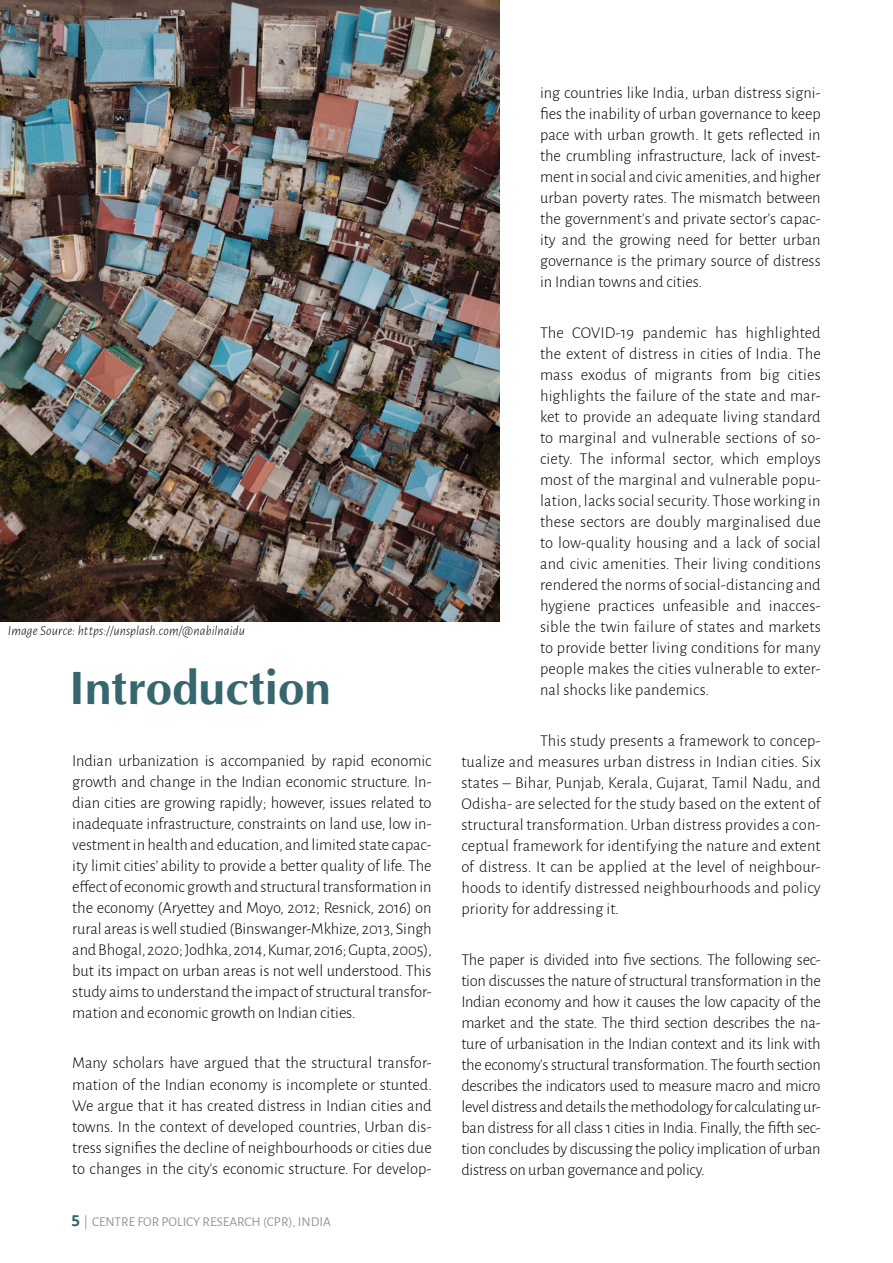
<style>
.page{position:relative;width:893px;height:1263px;background:#fff}
.page>*{position:absolute;margin:0;border:0;box-sizing:border-box;transform-origin:0 0}
.t1{font:700 47.55px "Optima";color:#37676e}
.t2{font:300 16.5px/21px "Alegreya Sans";color:#000;text-align:justify}
.t3{font:italic 300 13.5px "Alegreya Sans";letter-spacing:.01em;color:#000}
.t4{font:13.5px "Alegreya Sans";color:#939598}
.s1{font-family:"Open Sans";font-weight:700;font-size:15px;color:#37676e}
</style>
<div class="page">
<img style="left:0;top:0;width:500px;height:621px">
<p class="t3" style="left:8px;top:622px;width:239px">Image Source: https://unsplash.com/@nabilnaidu</p>
<h1 class="t1" style="left:69px;top:662px;width:263px">I ntroduction</h1>
<p class="t2" style="left:72px;top:749px;width:361px">Indian urbanization is accompanied by rapid economic growth and change in the Indian economic structure. In&shy;dian cities are growing rapidly; however, issues related to inadequate infrastructure, constraints on land use, low in&shy;vestment in health and education, and limited state capac&shy;ity limit cities’ ability to provide a better quality of life. The effect of economic growth and structural transformation in the economy (Aryettey and Moyo, 2012; Resnick, 2016) on rural areas is well studied (Binswanger-Mkhize, 2013, Singh and Bhogal, 2020; Jodhka, 2014, Kumar, 2016; Gupta, 2005), but its impact on urban areas is not well understood. This study aims to understand the impact of structural transfor&shy;mation and economic growth on Indian cities.</p>
<p class="t2" style="left:72px;top:1052px;width:361px">Many scholars have argued that the structural transfor&shy;mation of the Indian economy is incomplete or stunted.<br>We argue that it has created distress in Indian cities and towns. In the context of developed countries, Urban dis&shy;tress signifies the decline of neighbourhoods or cities due to changes in the city’s economic structure. For develop-</p>
<p class="t4" style="left:71px;top:1212px;width:261px"><span class="s1">5</span> | CENTRE FOR POLICY RESEARCH (CPR), INDIA</p>
<p class="t2" style="left:540px;top:82px;width:282px">ing countries like India, urban distress signi&shy;fies the inability of urban governance to keep pace with urban growth. It gets reflected in the crumbling infrastructure, lack of invest&shy;ment in social and civic amenities, and higher urban poverty rates. The mismatch between the government’s and private sector’s capac&shy;ity and the growing need for better urban governance is the primary source of distress in Indian towns and cities.</p>
<p class="t2" style="left:540px;top:322px;width:282px">The COVID-19 pandemic has highlighted the extent of distress in cities of India. The mass exodus of migrants from big cities highlights the failure of the state and mar&shy;ket to provide an adequate living standard to marginal and vulnerable sections of so&shy;ciety. The informal sector, which employs most of the marginal and vulnerable popu&shy;lation, lacks social security. Those working in these sectors are doubly marginalised due to low-quality housing and a lack of social and civic amenities. Their living conditions rendered the norms of social-distancing and hygiene practices unfeasible and inacces&shy;sible the twin failure of states and markets to provide better living conditions for many people makes the cities vulnerable to exter&shy;nal shocks like pandemics.</p>
<p class="t2" style="left:461px;top:730px;width:361px;text-indent:79px">This study presents a framework to concep&shy;tualize and measures urban distress in Indian cities. Six states – Bihar, Punjab, Kerala, Gujarat, Tamil Nadu, and Odisha- are selected for the study based on the extent of structural transformation. Urban distress provides a con&shy;ceptual framework for identifying the nature and extent of distress. It can be applied at the level of neighbour&shy;hoods to identify distressed neighbourhoods and policy priority for addressing it.</p>
<p class="t2" style="left:461px;top:948px;width:361px">The paper is divided into five sections. The following sec&shy;tion discusses the nature of structural transformation in the Indian economy and how it causes the low capacity of the market and the state. The third section describes the na&shy;ture of urbanisation in the Indian context and its link with the economy’s structural transformation. The fourth section describes the indicators used to measure macro and micro level distress and details the methodology for calculating ur&shy;ban distress for all class 1 cities in India. Finally, the fifth sec&shy;tion concludes by discussing the policy implication of urban distress on urban governance and policy.</p>
</div>
